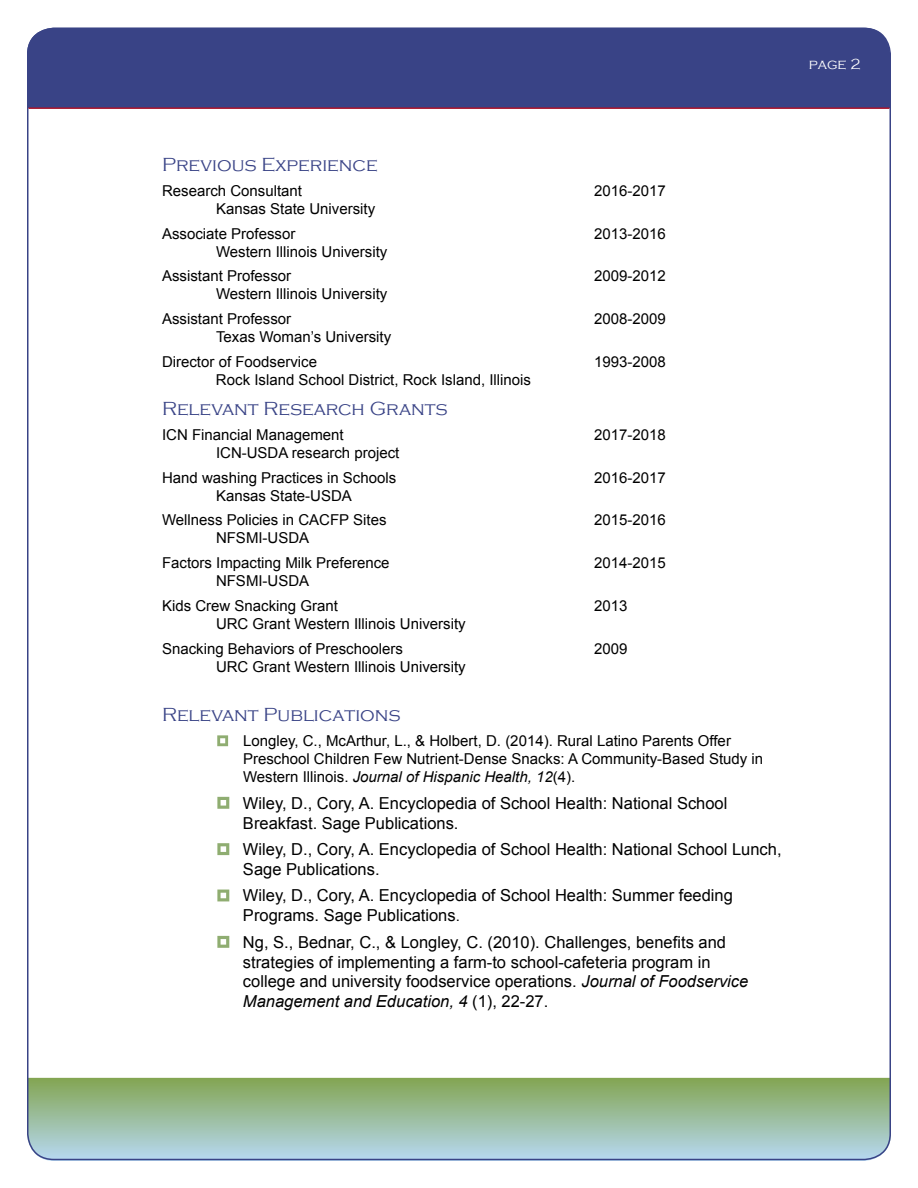
<style>
.page{position:relative;width:918px;height:1188px;background:#fff}
.page>*{position:absolute;margin:0;border:0;box-sizing:border-box;transform-origin:0 0}
.t1{font:300 19.5px "Copperplate Gothic";color:#394386}
.t2{font:16.5px/19.8px "Arial";color:#000}
.t3{font:15px/24.8px "Arial";color:#000}
.t4{font:300 15px "Copperplate Gothic";color:#fff}
.s1{font-style:italic}
.s2{font-size:15px}
</style>
<div class="page">
<svg style="left:27px;top:1077px;width:864px;height:84px;background:#9abba1"></svg>
<div style="left:27px;top:28px;width:863px;height:79px;background:#394386"></div>
<hr style="left:29px;top:107px;width:860px;height:2px;background:#a9132a">
<p class="t4" style="left:809px;top:56px;width:54px">page 2</p>
<h1 class="t1" style="left:162px;top:154px;width:217px">Previous Experience</h1>
<p class="t3" style="left:162px;top:178px;width:142px">Research Consultant</p>
<p class="t3" style="left:594px;top:178px;width:73px">2016-2017</p>
<p class="t3" style="left:162px;top:196px;width:215px;text-indent:54px">Kansas State University<br>Associate Professor</p>
<p class="t3" style="left:594px;top:221px;width:73px">2013-2016</p>
<p class="t3" style="left:162px;top:239px;width:227px;text-indent:54px">Western Illinois University<br>Assistant Professor</p>
<p class="t3" style="left:162px;top:282px;width:227px;text-indent:54px">Western Illinois University<br>Assistant Professor</p>
<p class="t3" style="left:162px;top:325px;width:231px;text-indent:54px">Texas Woman’s University<br>Director of Foodservice</p>
<p class="t3" style="left:594px;top:264px;width:73px">2009-2012</p>
<p class="t3" style="left:594px;top:307px;width:73px">2008-2009</p>
<p class="t3" style="left:594px;top:349px;width:73px">1993-2008</p>
<p class="t3" style="left:216px;top:367px;width:317px">Rock Island School District, Rock Island, Illinois</p>
<h1 class="t1" style="left:162px;top:398px;width:287px">Relevant Research Grants</h1>
<p class="t3" style="left:162px;top:422px;width:183px">ICN Financial Management</p>
<p class="t3" style="left:594px;top:422px;width:73px">2017-2018</p>
<p class="t3" style="left:162px;top:440px;width:239px;text-align:right">ICN-USDA research project<br>Hand washing Practices in Schools</p>
<p class="t3" style="left:594px;top:465px;width:73px">2016-2017</p>
<p class="t3" style="left:162px;top:483px;width:226px;text-indent:54px">Kansas State-USDA<br>Wellness Policies in CACFP Sites</p>
<p class="t3" style="left:162px;top:526px;width:229px;text-indent:54px">NFSMI-USDA<br>Factors Impacting Milk Preference</p>
<p class="t3" style="left:162px;top:569px;width:177px;text-indent:54px">NFSMI-USDA<br>Kids Crew Snacking Grant</p>
<p class="t3" style="left:162px;top:611px;width:305px;text-indent:54px">URC Grant Western Illinois University<br>Snacking Behaviors of Preschoolers</p>
<p class="t3" style="left:594px;top:508px;width:73px">2015-2016</p>
<p class="t3" style="left:594px;top:551px;width:73px">2014-2015</p>
<p class="t3" style="left:594px;top:593px;width:35px">2013</p>
<p class="t3" style="left:594px;top:636px;width:35px">2009</p>
<p class="t3" style="left:216px;top:654px;width:251px">URC Grant Western Illinois University</p>
<h1 class="t1" style="left:162px;top:704px;width:240px">Relevant Publications</h1>
<p class="t3" style="left:243px;top:732px;width:522px;line-height:18px">Longley, C., McArthur, L., &amp; Holbert, D. (2014). Rural Latino Parents Offer<br>Preschool Children Few Nutrient-Dense Snacks: A Community-Based Study in<br>Western Illinois. <span class="s1">Journal of Hispanic Health, 12</span>(4).</p>
<p class="t2" style="left:243px;top:793px;width:486px">Wiley, D., Cory, A. Encyclopedia of School Health: National School<br>Breakfast. Sage Publications.</p>
<p class="t2" style="left:243px;top:840px;width:540px">Wiley, D., Cory, A. Encyclopedia of School Health: National School Lunch,<br>Sage Publications.</p>
<p class="t2" style="left:243px;top:886px;width:491px">Wiley, D., Cory, A. Encyclopedia of School Health: Summer feeding<br>Programs. Sage Publications<span class="s2">.</span></p>
<p class="t2" style="left:243px;top:932px;width:507px">Ng, S., Bednar, C., &amp; Longley, C. (2010). Challenges, benefits and strategies of implementing a farm-to school-cafeteria program in college and university foodservice operations. <span class="s1">Journal of Foodservice Management and Education, 4</span> (1), 22-27.</p>
</div>
